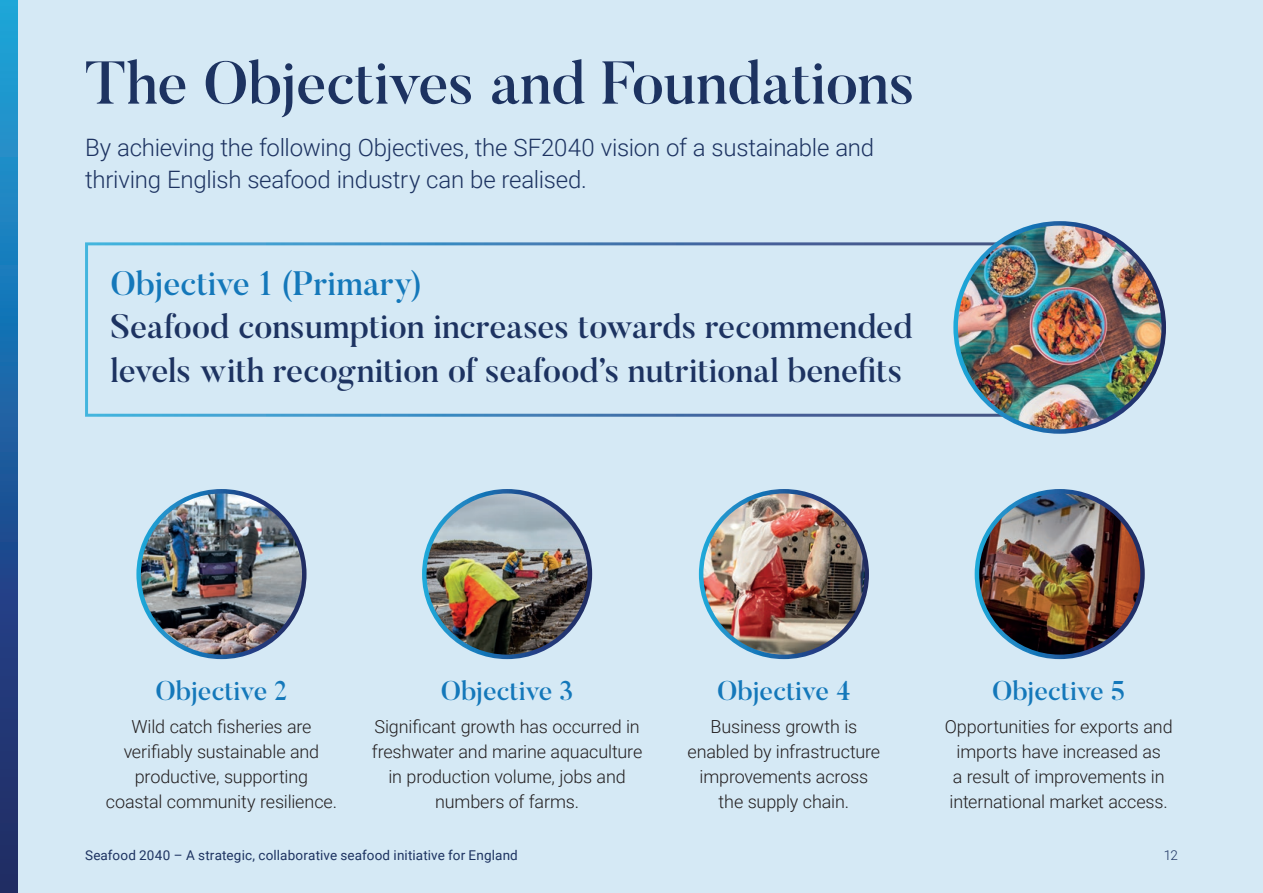
<style>
.page{position:relative;width:1263px;height:893px;background:#d5e9f5}
.page>*{position:absolute;margin:0;border:0;box-sizing:border-box;transform-origin:0 0}
.heading_1{font:500 60px "Butler";letter-spacing:-.01em;color:#1d3361}
.t1{font:500 33.75px/43.5px "Butler";letter-spacing:-.005em;color:#1d3361}
.t2{font:500 27px "Butler";letter-spacing:-.005em;color:#1478ba}
.t3{font:300 24px/31.5px "Roboto";letter-spacing:-.01em;color:#1d3361}
.t4{font:300 18px/24.8px "Roboto";letter-spacing:-.01em;color:#231f20;text-align:center}
.t5{font:13.5px "Roboto";letter-spacing:.01em;color:#1d3361}
.t6{font:300 13.5px "Roboto";color:#1d3361}
.s1{color:#1478ba}
</style>
<div class="page">
<img style="left:139px;top:491px;width:165px;height:166px;border-radius:83px">
<div style="left:136px;top:489px;width:170px;height:170px;border:4px solid #fff;border-radius:50%"></div>
<img style="left:956px;top:223px;width:208px;height:208px;border-radius:104px">
<img style="left:424px;top:491px;width:166px;height:166px;border-radius:83px">
<div style="left:422px;top:489px;width:170px;height:170px;border:4px solid #fff;border-radius:50%"></div>
<img style="left:701px;top:491px;width:166px;height:166px;border-radius:83px">
<div style="left:699px;top:489px;width:170px;height:170px;border:4px solid #fff;border-radius:50%"></div>
<img style="left:977px;top:491px;width:165px;height:166px;border-radius:83px">
<div style="left:975px;top:489px;width:170px;height:170px;border:4px solid #fff;border-radius:50%"></div>
<div style="left:0;top:0;width:17px;height:893px;background:linear-gradient(to bottom,#1ca3de,#211e60)"></div>
<p class="heading_1" style="left:85px;top:45px;width:831px">The Objectives and Foundations</p>
<p class="t3" style="left:85px;top:131px;width:791px">By achieving the following Objectives, the SF2040 vision of a sustainable and thriving English seafood industry can be realised.</p>
<p class="t1" style="left:111px;top:261px;width:803px"><span class="s1">Objective 1 (Primary)<br></span>Seafood consumption increases towards recommended levels with recognition of seafood’s nutritional benefits</p>
<p class="t2" style="left:155px;top:674px;width:133px">Objective 2</p>
<p class="t4" style="left:106px;top:714px;width:233px">Wild catch fisheries are verifiably sustainable and productive, supporting coastal community resilience.</p>
<p class="t2" style="left:441px;top:674px;width:134px">Objective 3</p>
<p class="t4" style="left:372px;top:714px;width:272px">Significant growth has occurred in freshwater and marine aquaculture in production volume, jobs and numbers of farms.</p>
<p class="t2" style="left:717px;top:674px;width:135px">Objective 4</p>
<p class="t4" style="left:687px;top:714px;width:194px">Business growth is enabled by infrastructure improvements across the supply chain.</p>
<p class="t2" style="left:992px;top:674px;width:135px">Objective 5</p>
<p class="t4" style="left:945px;top:714px;width:229px">Opportunities for exports and imports have increased as<br>a result of improvements in international market access.</p>
<p class="t5" style="left:85px;top:846px;width:434px">Seafood 2040 – A strategic, collaborative seafood initiative for England</p>
<p class="t6" style="left:1164px;top:846px;width:16px">12</p>
</div>
